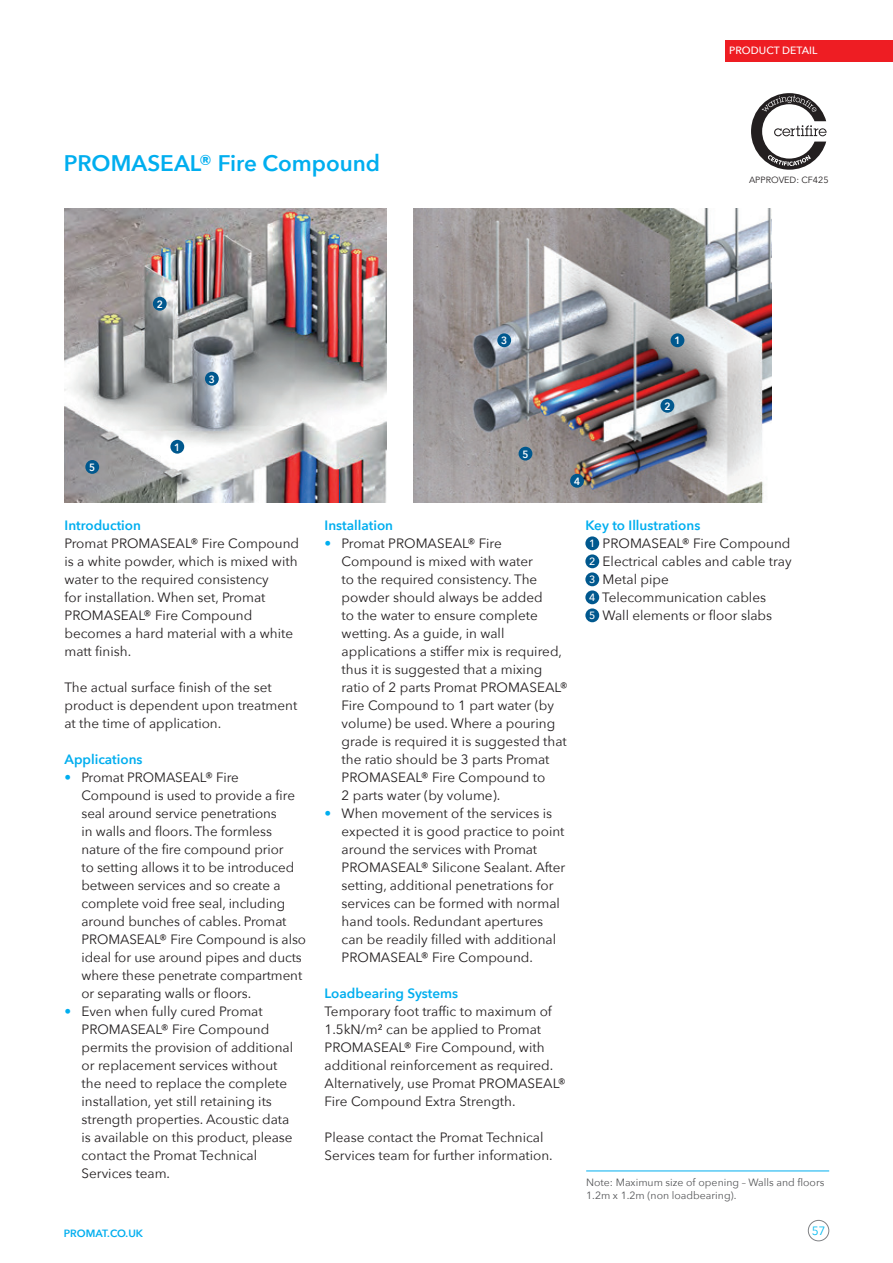
<style>
.page{position:relative;width:893px;height:1263px;background:#fff}
.page>*{position:absolute;margin:0;border:0;box-sizing:border-box;transform-origin:0 0}
.t1{font:600 22.5px "Avenir Next";color:#00aeef}
.t2{font:13.5px/18px "Avenir Next";color:#231f20}
.t3{font:600 13.5px "Avenir Next";color:#00aeef}
.t4{font:12px "Avenir Next";color:#00baf1}
.t5{font:10.5px/13.5px "Avenir Next";color:#57585a}
.t6{font:500 10.5px "Avenir Next";color:#fff}
.t7{font:600 10.5px "Avenir Next";color:#00aeef}
.t8{font:600 10.5px "Avenir Next";color:#fff;scale:.95 1}
.t9{font:9px "Avenir Next";color:#231f20}
.s1{color:#00aeef}
.s2{font-weight:600;color:#00aeef}
.s3{font-weight:500;font-size:10.5px;color:#fff}
</style>
<div class="page">
<div style="left:725px;top:40px;width:168px;height:21px;background:#ee1d23"></div>
<div style="left:808px;top:1220px;width:21px;height:21px;border:1px solid #808285;border-radius:50%"></div>
<img style="left:65px;top:209px;width:321px;height:294px">
<img style="left:414px;top:209px;width:358px;height:294px">
<div style="left:170px;top:440px;width:14px;height:14px;background:#00588e;border-radius:50%"></div>
<div style="left:671px;top:333px;width:13px;height:14px;background:#00588e;border-radius:50%"></div>
<div style="left:205px;top:372px;width:14px;height:14px;background:#00588e;border-radius:50%"></div>
<div style="left:85px;top:460px;width:14px;height:14px;background:#00588e;border-radius:50%"></div>
<div style="left:519px;top:447px;width:13px;height:13px;background:#00588e;border-radius:50%"></div>
<div style="left:570px;top:474px;width:14px;height:14px;background:#00588e;border-radius:50%"></div>
<div style="left:153px;top:297px;width:14px;height:14px;background:#00588e;border-radius:50%"></div>
<div style="left:660px;top:399px;width:14px;height:14px;background:#00588e;border-radius:50%"></div>
<div style="left:497px;top:333px;width:14px;height:14px;background:#00588e;border-radius:50%"></div>
<div style="left:585px;top:536px;width:14px;height:14px;background:#00588e;border-radius:50%"></div>
<div style="left:585px;top:554px;width:14px;height:14px;background:#00588e;border-radius:50%"></div>
<div style="left:585px;top:572px;width:14px;height:14px;background:#00588e;border-radius:50%"></div>
<div style="left:585px;top:590px;width:14px;height:14px;background:#00588e;border-radius:50%"></div>
<div style="left:585px;top:608px;width:14px;height:14px;background:#00588e;border-radius:50%"></div>
<svg style="left:751px;top:93px;width:76px;height:77px"></svg>
<hr style="left:586px;top:1170px;width:243px;height:1px;background:#00aeef">
<h1 class="t1" style="left:64px;top:144px;width:318px">PROMASEAL® Fire Compound</h1>
<p class="t8" style="left:89px;top:458px;width:8px">5</p>
<p class="t8" style="left:157px;top:295px;width:8px">2</p>
<p class="t8" style="left:174px;top:438px;width:8px">1</p>
<p class="t8" style="left:209px;top:370px;width:8px">3</p>
<p class="t8" style="left:501px;top:332px;width:8px">3</p>
<p class="t8" style="left:522px;top:445px;width:8px">5</p>
<p class="t8" style="left:574px;top:472px;width:8px">4</p>
<p class="t6" style="left:729px;top:41px;width:90px">PRODUCT DETAIL</p>
<p class="t9" style="left:749px;top:173px;width:81px">APPROVED: CF425</p>
<p class="t8" style="left:674px;top:332px;width:8px">1</p>
<p class="t8" style="left:664px;top:397px;width:8px">2</p>
<p class="t3" style="left:65px;top:514px;width:78px">Introduction</p>
<p class="t2" style="left:65px;top:534px;width:236px">Promat PROMASEAL® Fire Compound is a white powder, which is mixed with water to the required consistency<br>for installation. When set, Promat<br>PROMASEAL® Fire Compound becomes a hard material with a white matt finish.</p>
<p class="t2" style="left:65px;top:678px;width:234px">The actual surface finish of the set product is dependent upon treatment at the time of application.</p>
<p class="t3" style="left:65px;top:748px;width:80px">Applications</p>
<p class="t2" style="left:82px;top:768px;width:226px;text-indent:-17px"><span class="s1">•</span> Promat PROMASEAL® Fire Compound is used to provide a fire seal around service penetrations<br>in walls and floors. The formless nature of the fire compound prior<br>to setting allows it to be introduced between services and so create a complete void free seal, including around bunches of cables. Promat PROMASEAL® Fire Compound is also ideal for use around pipes and ducts where these penetrate compartment or separating walls or floors.</p>
<p class="t2" style="left:82px;top:1002px;width:213px;text-indent:-17px"><span class="s1">•</span> Even when fully cured Promat<br>PROMASEAL® Fire Compound permits the provision of additional or replacement services without the need to replace the complete installation, yet still retaining its strength properties. Acoustic data is available on this product, please contact the Promat Technical<br>Services team.</p>
<p class="t3" style="left:325px;top:514px;width:70px">Installation</p>
<p class="t2" style="left:342px;top:534px;width:228px;text-indent:-17px"><span class="s1">•</span> Promat PROMASEAL® Fire<br>Compound is mixed with water<br>to the required consistency. The powder should always be added<br>to the water to ensure complete wetting. As a guide, in wall applications a stiffer mix is required, thus it is suggested that a mixing ratio of 2 parts Promat PROMASEAL®<br>Fire Compound to 1 part water (by volume) be used. Where a pouring grade is required it is suggested that the ratio should be 3 parts Promat<br>PROMASEAL® Fire Compound to<br>2 parts water (by volume).</p>
<p class="t2" style="left:342px;top:804px;width:225px;text-indent:-17px"><span class="s1">•</span> When movement of the services is expected it is good practice to point around the services with Promat PROMASEAL® Silicone Sealant. After setting, additional penetrations for services can be formed with normal hand tools. Redundant apertures can be readily filled with additional PROMASEAL® Fire Compound.</p>
<p class="t3" style="left:325px;top:982px;width:135px">Loadbearing Systems</p>
<p class="t2" style="left:325px;top:1002px;width:243px">Temporary foot traffic to maximum of 1.5kN/m2 can be applied to Promat PROMASEAL® Fire Compound, with additional reinforcement as required.<br>Alternatively, use Promat PROMASEAL® Fire Compound Extra Strength.</p>
<p class="t2" style="left:325px;top:1128px;width:230px">Please contact the Promat Technical<br>Services team for further information.</p>
<p class="t2" style="left:585px;top:516px;width:208px"><span class="s2">Key to Illustrations<br></span><span class="s3">1</span> PROMASEAL® Fire Compound<br><span class="s3">2</span> Electrical cables and cable tray<br><span class="s3">3</span> Metal pipe<br><span class="s3">4</span> Telecommunication cables<br><span class="s3">5</span> Wall elements or floor slabs</p>
<p class="t5" style="left:586px;top:1175px;width:240px">Note: Maximum size of opening – Walls and floors<br>1.2m x 1.2m (non loadbearing).</p>
<p class="t7" style="left:64px;top:1224px;width:81px">PROMAT.CO.UK</p>
<p class="t4" style="left:812px;top:1220px;width:15px">57</p>
</div>
